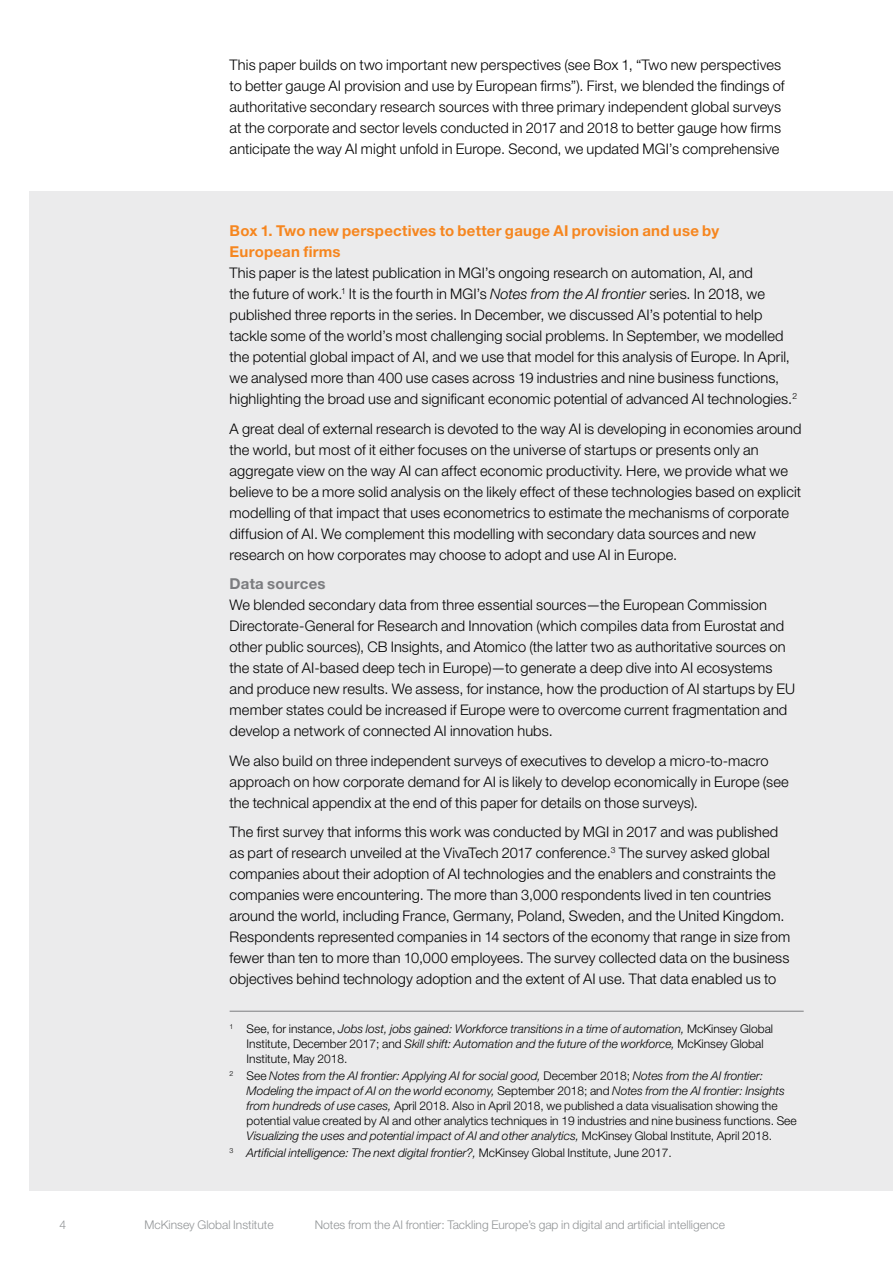
<style>
.page{position:relative;width:893px;height:1263px;background:#fff}
.page>*{position:absolute;margin:0;border:0;box-sizing:border-box;transform-origin:0 0}
.t1{font:700 15px/21px "Helvetica Neue LT Std";letter-spacing:.015em;color:#f6861f}
.t2{font:700 15px "Helvetica Neue LT Std";letter-spacing:.015em;color:#7b7c7f}
.t3{font:300 14.7px/21px "Helvetica Neue LT Std";letter-spacing:.005em;color:#000}
.t4{font:300 12px/15px "Helvetica Neue LT Std";color:#000}
.t5{font:italic 300 12px/15px "Helvetica Neue LT Std";color:#000}
.t6{font:300 12px "Helvetica Neue LT Std";color:#929597}
.s1{font-style:italic}
.s2{font-style:normal}
</style>
<div class="page">
<div style="left:30px;top:191px;width:863px;height:1000px;background:#ebebec"></div>
<hr style="left:230px;top:1011px;width:574px;height:1px;background:#7b7c7f">
<p class="t3" style="left:230px;top:54px;width:556px">This paper builds on two important new perspectives (see Box 1, “Two new perspectives to better gauge AI provision and use by European firms”). First, we blended the findings of authoritative secondary research sources with three primary independent global surveys at the corporate and sector levels conducted in 2017 and 2018 to better gauge how firms anticipate the way AI might unfold in Europe. Second, we updated MGI’s comprehensive</p>
<p class="t1" style="left:230px;top:220px;width:491px">Box 1. Two new perspectives to better gauge AI provision and use by<br>European firms</p>
<p class="t3" style="left:230px;top:262px;width:569px">This paper is the latest publication in MGI’s ongoing research on automation, AI, and<br>the future of work.<sup>1</sup> It is the fourth in MGI’s <span class="s1">Notes from the AI frontier</span> series. In 2018, we published three reports in the series. In December, we discussed AI’s potential to help tackle some of the world’s most challenging social problems. In September, we modelled the potential global impact of AI, and we use that model for this analysis of Europe. In April, we analysed more than 400 use cases across 19 industries and nine business functions, highlighting the broad use and significant economic potential of advanced AI technologies.<sup>2</sup></p>
<p class="t3" style="left:230px;top:418px;width:573px">A great deal of external research is devoted to the way AI is developing in economies around the world, but most of it either focuses on the universe of startups or presents only an aggregate view on the way AI can affect economic productivity. Here, we provide what we believe to be a more solid analysis on the likely effect of these technologies based on explicit modelling of that impact that uses econometrics to estimate the mechanisms of corporate diffusion of AI. We complement this modelling with secondary data sources and new research on how corporates may choose to adopt and use AI in Europe.</p>
<p class="t2" style="left:230px;top:574px;width:98px">Data sources</p>
<p class="t3" style="left:230px;top:594px;width:567px">We blended secondary data from three essential sources—the European Commission Directorate-General for Research and Innovation (which compiles data from Eurostat and other public sources), CB Insights, and Atomico (the latter two as authoritative sources on the state of AI-based deep tech in Europe)—to generate a deep dive into AI ecosystems and produce new results. We assess, for instance, how the production of AI startups by EU member states could be increased if Europe were to overcome current fragmentation and develop a network of connected AI innovation hubs.</p>
<p class="t3" style="left:230px;top:750px;width:561px">We also build on three independent surveys of executives to develop a micro-to-macro approach on how corporate demand for AI is likely to develop economically in Europe (see the technical appendix at the end of this paper for details on those surveys).</p>
<p class="t3" style="left:230px;top:821px;width:562px">The first survey that informs this work was conducted by MGI in 2017 and was published as part of research unveiled at the VivaTech 2017 conference.<sup>3</sup> The survey asked global companies about their adoption of AI technologies and the enablers and constraints the companies were encountering. The more than 3,000 respondents lived in ten countries around the world, including France, Germany, Poland, Sweden, and the United Kingdom.<br>Respondents represented companies in 14 sectors of the economy that range in size from fewer than ten to more than 10,000 employees. The survey collected data on the business objectives behind technology adoption and the extent of AI use. That data enabled us to</p>
<p class="t5" style="left:247px;top:1020px;width:528px;text-indent:-17px"><sup>1</sup> <span class="s2">See, for instance,</span> Jobs lost, jobs gained: Workforce transitions in a time of automation, <span class="s2">McKinsey Global<br>Institute, December 2017; and</span> Skill shift: Automation and the future of the workforce, <span class="s2">McKinsey Global<br>Institute, May 2018.</span></p>
<p class="t4" style="left:247px;top:1067px;width:552px;text-indent:-17px"><sup>2</sup> See <span class="s1">Notes from the AI frontier: Applying AI for social good,</span> December 2018; <span class="s1">Notes from the AI frontier:<br>Modeling the impact of AI on the world economy,</span> September 2018; and <span class="s1">Notes from the AI frontier: Insights from hundreds of use cases,</span> April 2018. Also in April 2018, we published a data visualisation showing the potential value created by AI and other analytics techniques in 19 industries and nine business functions. See <span class="s1">Visualizing the uses and potential impact of AI and other analytics,</span> McKinsey Global Institute, April 2018.</p>
<p class="t5" style="left:230px;top:1145px;width:444px"><sup>3</sup> Artificial intelligence: The next digital frontier?, <span class="s2">McKinsey Global Institute, June 2017.</span></p>
<p class="t6" style="left:60px;top:1217px;width:8px">4</p>
<p class="t6" style="left:145px;top:1217px;width:131px">McKinsey Global Institute</p>
<p class="t6" style="left:315px;top:1217px;width:412px">Notes from the AI frontier: Tackling Europe’s gap in digital and artificial intelligence</p>
</div>
